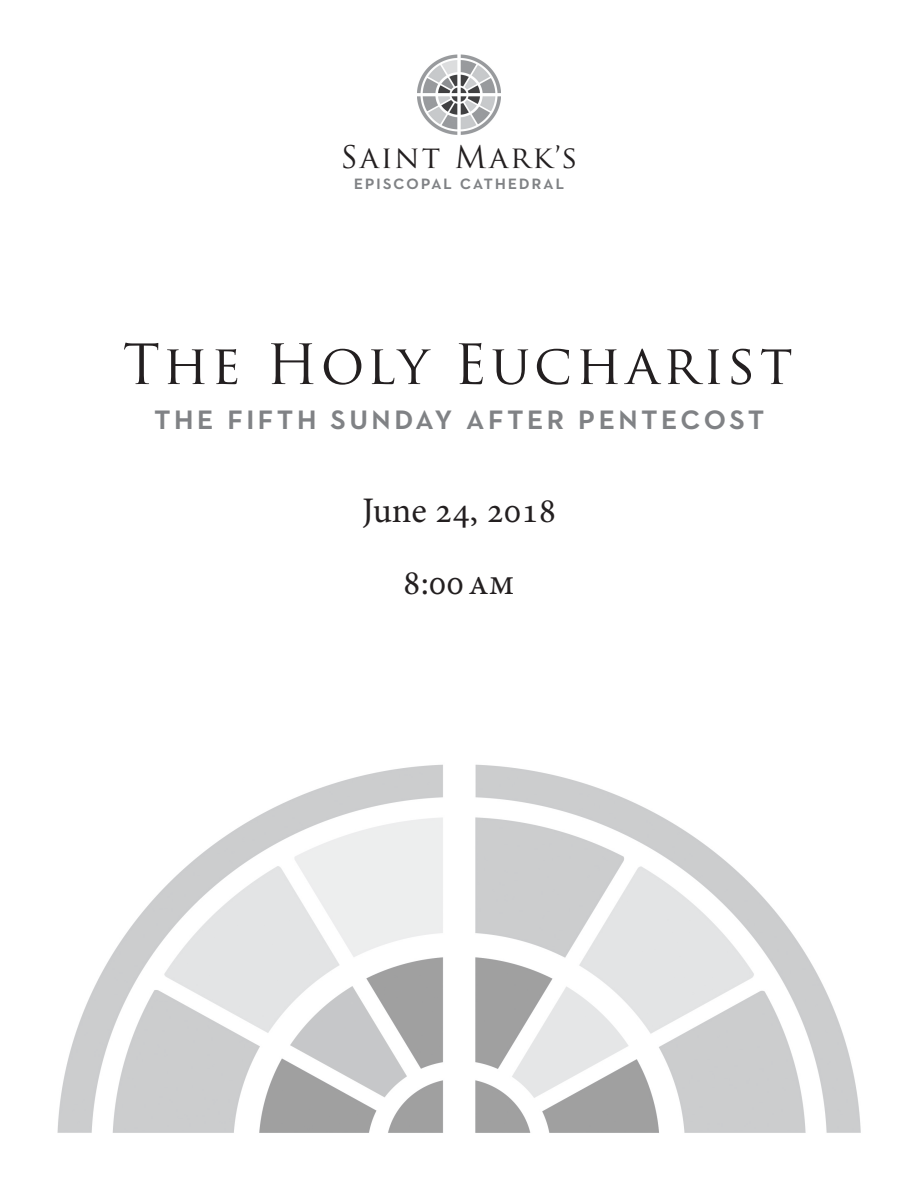
<style>
.page{position:relative;width:918px;height:1188px;background:#fff}
.page>*{position:absolute;margin:0;border:0;box-sizing:border-box;transform-origin:0 0}
.t1{font:54px "Trajan Pro";letter-spacing:.07em;color:#231f20}
.t2{font:600 36px "Neutraface 2 Text";letter-spacing:.08em;color:#808285}
.t3{font:36px "Minion Pro";color:#231f20}
.t4{font:30.3px "Trajan Pro";letter-spacing:.07em;color:#231f20}
.t5{font:600 20.25px "Neutraface 2 Text";letter-spacing:.08em;color:#808285}
</style>
<div class="page">
<img style="left:57px;top:764px;width:804px;height:369px">
<img style="left:417px;top:54px;width:84px;height:81px">
<p class="t4" style="left:340px;top:138px;width:239px">Saint Mark’s</p>
<p class="t5" style="left:354px;top:170px;width:212px">episcopal cathedral</p>
<p class="t1" style="left:123px;top:330px;width:672px">The Holy Eucharist</p>
<p class="t2" style="left:154px;top:394px;width:612px">the fifth sunday after pentecost</p>
<p class="t3" style="left:362px;top:486px;width:196px">June 24, 2018</p>
<p class="t3" style="left:403px;top:558px;width:113px">8:00am</p>
</div>
